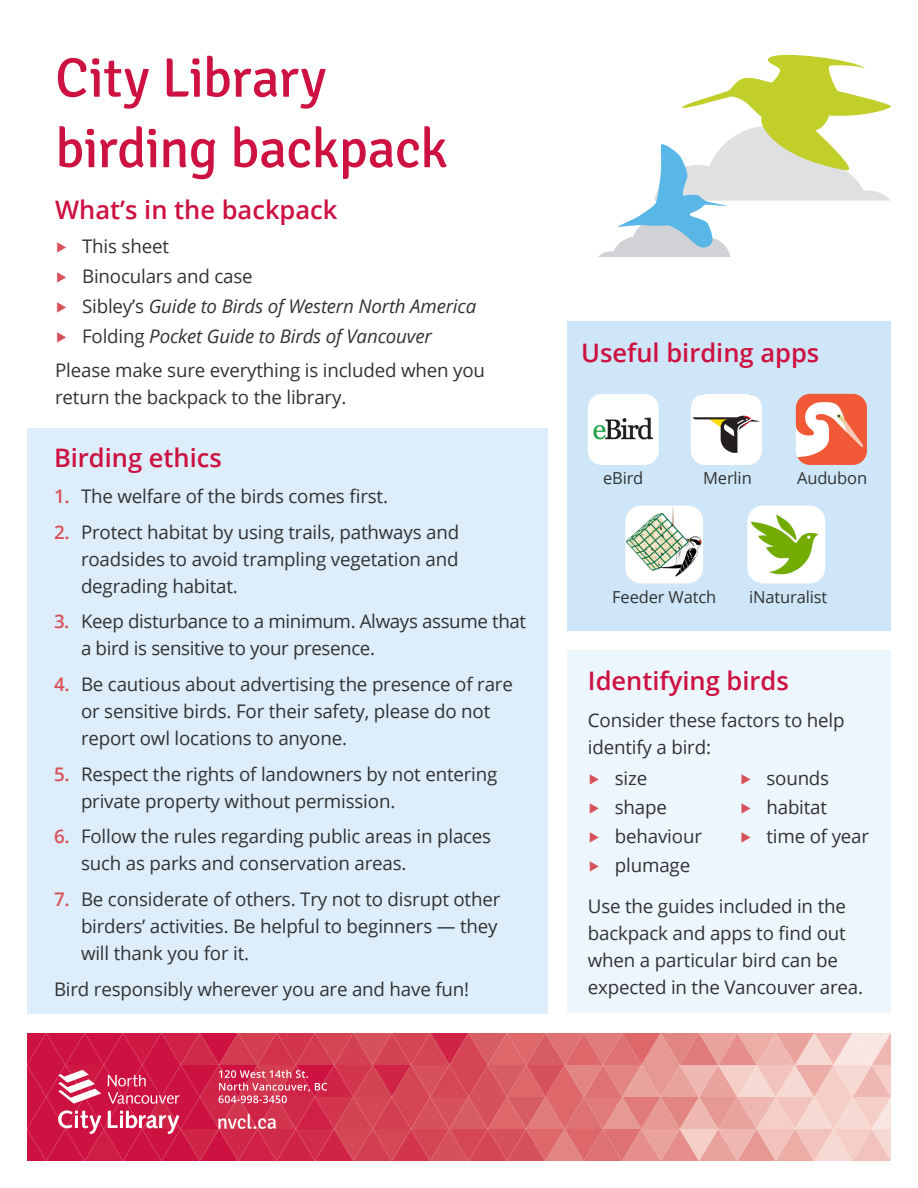
<style>
.page{position:relative;width:918px;height:1188px;background:#fff}
.page>*{position:absolute;margin:0;border:0;box-sizing:border-box;transform-origin:0 0}
.t1{font:55.5px/70.5px "Signika";letter-spacing:-.015em;color:#cd1141}
.t2{font:600 25.5px "Open Sans";color:#cd1141}
.t3{font:18.75px/27px "Open Sans";letter-spacing:-.01em;color:#313334}
.t4{font:italic 18.75px/30.3px "Open Sans";letter-spacing:-.01em;color:#313334}
.t5{font:16.5px "Open Sans";letter-spacing:-.01em;color:#313334}
.s1{color:#d7515a}
.s2{font-style:normal}
.s3{font-weight:600;color:#d7515a}
</style>
<div class="page">
<svg style="left:27px;top:1033px;width:864px;height:128px;background:#dc6372"></svg>
<div style="left:568px;top:650px;width:323px;height:128px;background:#edf6fc"></div>
<div style="left:568px;top:763px;width:323px;height:133px;background:#edf6fc"></div>
<div style="left:568px;top:885px;width:323px;height:128px;background:#edf6fc"></div>
<div style="left:568px;top:322px;width:323px;height:309px;background:#cee6f7"></div>
<div style="left:27px;top:428px;width:521px;height:585px;background:#ddedf9"></div>
<img style="left:588px;top:394px;width:71px;height:71px">
<img style="left:691px;top:394px;width:71px;height:71px">
<img style="left:796px;top:394px;width:71px;height:71px">
<img style="left:625px;top:506px;width:78px;height:77px">
<img style="left:747px;top:506px;width:78px;height:77px">
<svg style="left:598px;top:54px;width:293px;height:203px"></svg>
<h1 class="t1" style="left:55px;top:44px;width:394px">City Library birding backpack</h1>
<h2 class="t2" style="left:55px;top:192px;width:284px">What’s in the backpack</h2>
<p class="t4" style="left:55px;top:230px;width:423px"><span class="s1">▶</span> <span class="s2">This sheet<br></span><span class="s1">▶</span> <span class="s2">Binoculars and case<br></span><span class="s1">▶</span> <span class="s2">Sibley’s</span> Guide to Birds of Western North America <span class="s1">▶</span> <span class="s2">Folding</span> Pocket Guide to Birds of Vancouver</p>
<p class="t3" style="left:55px;top:356px;width:431px">Please make sure everything is included when you return the backpack to the library.</p>
<h2 class="t2" style="left:54px;top:441px;width:169px">Birding ethics</h2>
<p class="t3" style="left:54px;top:482px;width:335px"><span class="s3">1.</span> The welfare of the birds comes first.</p>
<p class="t3" style="left:81px;top:518px;width:380px;text-align:justify;text-indent:-27px"><span class="s3">2.</span> Protect habitat by using trails, pathways and roadsides to avoid trampling vegetation and degrading habitat.</p>
<p class="t3" style="left:81px;top:608px;width:447px;text-indent:-27px"><span class="s3">3.</span> Keep disturbance to a minimum. Always assume that a bird is sensitive to your presence.</p>
<p class="t3" style="left:81px;top:670px;width:433px;text-indent:-27px"><span class="s3">4.</span> Be cautious about advertising the presence of rare or sensitive birds. For their safety, please do not report owl locations to anyone.</p>
<p class="t3" style="left:81px;top:760px;width:418px;text-indent:-27px"><span class="s3">5.</span> Respect the rights of landowners by not entering private property without permission.</p>
<p class="t3" style="left:81px;top:823px;width:412px;text-indent:-27px"><span class="s3">6.</span> Follow the rules regarding public areas in places such as parks and conservation areas.</p>
<p class="t3" style="left:81px;top:885px;width:421px;text-indent:-27px"><span class="s3">7.</span> Be considerate of others. Try not to disrupt other birders’ activities. Be helpful to beginners — they will thank you for it.</p>
<p class="t3" style="left:54px;top:975px;width:417px">Bird responsibly wherever you are and have fun!</p>
<h2 class="t2" style="left:581px;top:335px;width:240px">Useful birding apps</h2>
<p class="t5" style="left:603px;top:466px;width:42px">eBird</p>
<p class="t5" style="left:703px;top:466px;width:50px">Merlin</p>
<p class="t5" style="left:797px;top:466px;width:72px">Audubon</p>
<p class="t5" style="left:612px;top:586px;width:105px">Feeder Watch</p>
<p class="t5" style="left:749px;top:586px;width:80px">iNaturalist</p>
<h2 class="t2" style="left:588px;top:663px;width:203px">Identifying birds</h2>
<p class="t3" style="left:588px;top:706px;width:258px">Consider these factors to help identify a bird:</p>
<p class="t3" style="left:588px;top:763px;width:116px;line-height:29.1px"><span class="s1">▶</span> size<br><span class="s1">▶</span> shape<br><span class="s1">▶</span> behaviour <span class="s1">▶</span> plumage</p>
<p class="t3" style="left:739px;top:763px;width:131px;line-height:29.1px"><span class="s1">▶</span> sounds<br><span class="s1">▶</span> habitat<br><span class="s1">▶</span> time of year</p>
<p class="t3" style="left:588px;top:893px;width:277px">Use the guides included in the backpack and apps to find out when a particular bird can be expected in the Vancouver area.</p>
</div>
